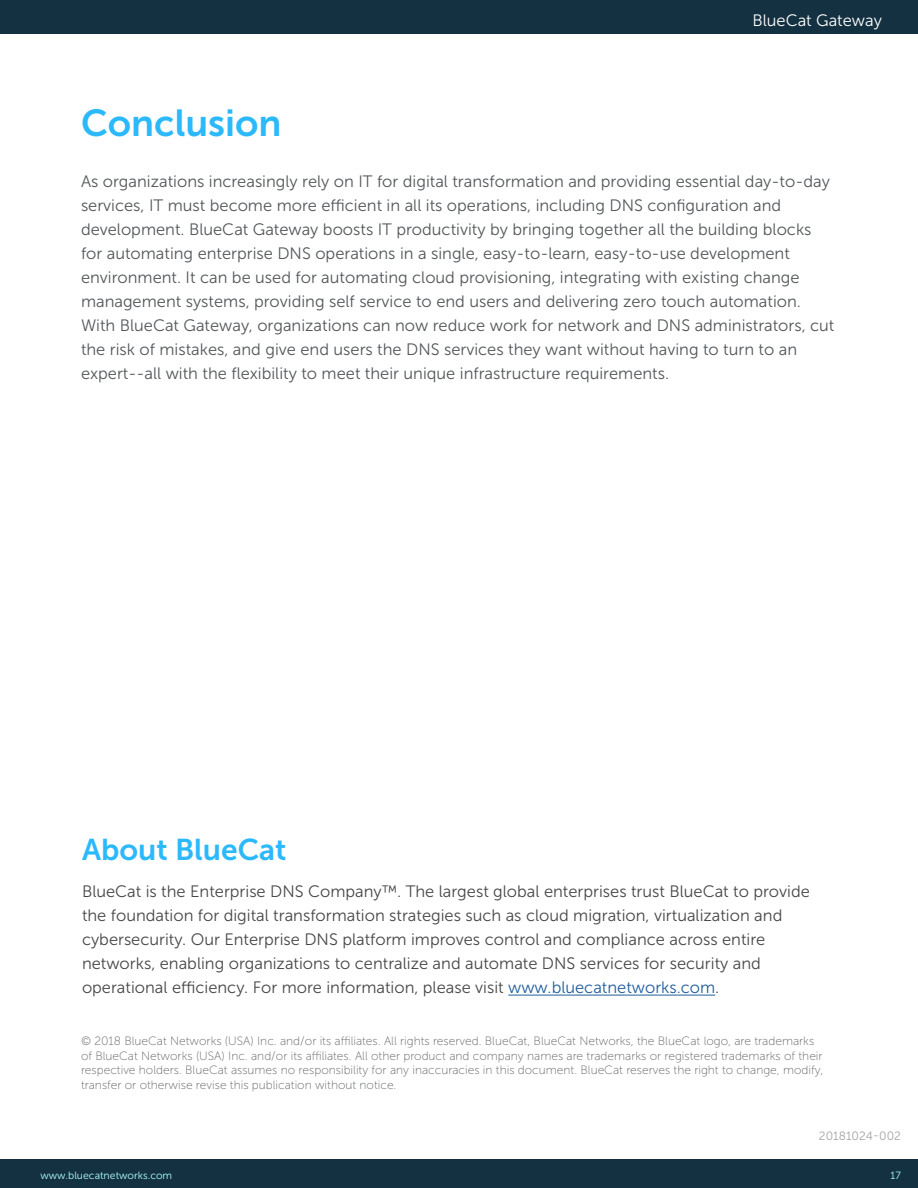
<style>
.page{position:relative;width:918px;height:1188px;background:#fff}
.page>*{position:absolute;margin:0;border:0;box-sizing:border-box;transform-origin:0 0}
.t1{font:37.5px "Museo Sans 700";color:#2cb9fc}
.t2{font:30px "Museo Sans 700";color:#2cb9fc}
.t3{font:16.5px/24px "Museo Sans 300";color:#53575a}
.t4{font:16.5px/24px "Museo Sans 300";color:#474747}
.t5{font:16.5px "Museo Sans 300";color:#fff}
.t6{font:12px/14.4px "Museo Sans 100";color:#636569}
.t7{font:12px "Museo Sans 300";color:#a5a4a4}
.t8{font:10.5px "Museo Sans 300";color:#afffff}
.s1{color:#215e9e}
</style>
<div class="page">
<div style="left:0;top:0;width:918px;height:34px;background:#143141"></div>
<div style="left:0;top:1159px;width:918px;height:29px;background:#143141"></div>
<hr style="left:508px;top:995px;width:207px;height:1px;background:#215e9e">
<p class="t5" style="left:753px;top:11px;width:131px">BlueCat Gateway</p>
<h1 class="t1" style="left:81px;top:102px;width:202px">Conclusion</h1>
<p class="t3" style="left:81px;top:170px;width:755px">As organizations increasingly rely on IT for digital transformation and providing essential day-to-day services, IT must become more efficient in all its operations, including DNS configuration and development. BlueCat Gateway boosts IT productivity by bringing together all the building blocks for automating enterprise DNS operations in a single, easy-to-learn, easy-to-use development environment. It can be used for automating cloud provisioning, integrating with existing change management systems, providing self service to end users and delivering zero touch automation.<br>With BlueCat Gateway, organizations can now reduce work for network and DNS administrators, cut the risk of mistakes, and give end users the DNS services they want without having to turn to an expert--all with the flexibility to meet their unique infrastructure requirements.</p>
<h2 class="t2" style="left:82px;top:833px;width:206px">About BlueCat</h2>
<p class="t4" style="left:82px;top:880px;width:729px">BlueCat is the Enterprise DNS Company™. The largest global enterprises trust BlueCat to provide the foundation for digital transformation strategies such as cloud migration, virtualization and cybersecurity. Our Enterprise DNS platform improves control and compliance across entire networks, enabling organizations to centralize and automate DNS services for security and operational efficiency. For more information, please visit <span class="s1">www.bluecatnetworks.com</span>.</p>
<p class="t6" style="left:81px;top:1034px;width:744px">© 2018 BlueCat Networks (USA) Inc. and/or its affiliates. All rights reserved. BlueCat, BlueCat Networks, the BlueCat logo, are trademarks of BlueCat Networks (USA) Inc. and/or its affiliates. All other product and company names are trademarks or registered trademarks of their respective holders. BlueCat assumes no responsibility for any inaccuracies in this document. BlueCat reserves the right to change, modify, transfer or otherwise revise this publication without notice.</p>
<p class="t7" style="left:819px;top:1130px;width:83px">20181024-002</p>
<p class="t8" style="left:40px;top:1169px;width:133px">www.bluecatnetworks.com</p>
<p class="t8" style="left:891px;top:1169px;width:12px">17</p>
</div>
